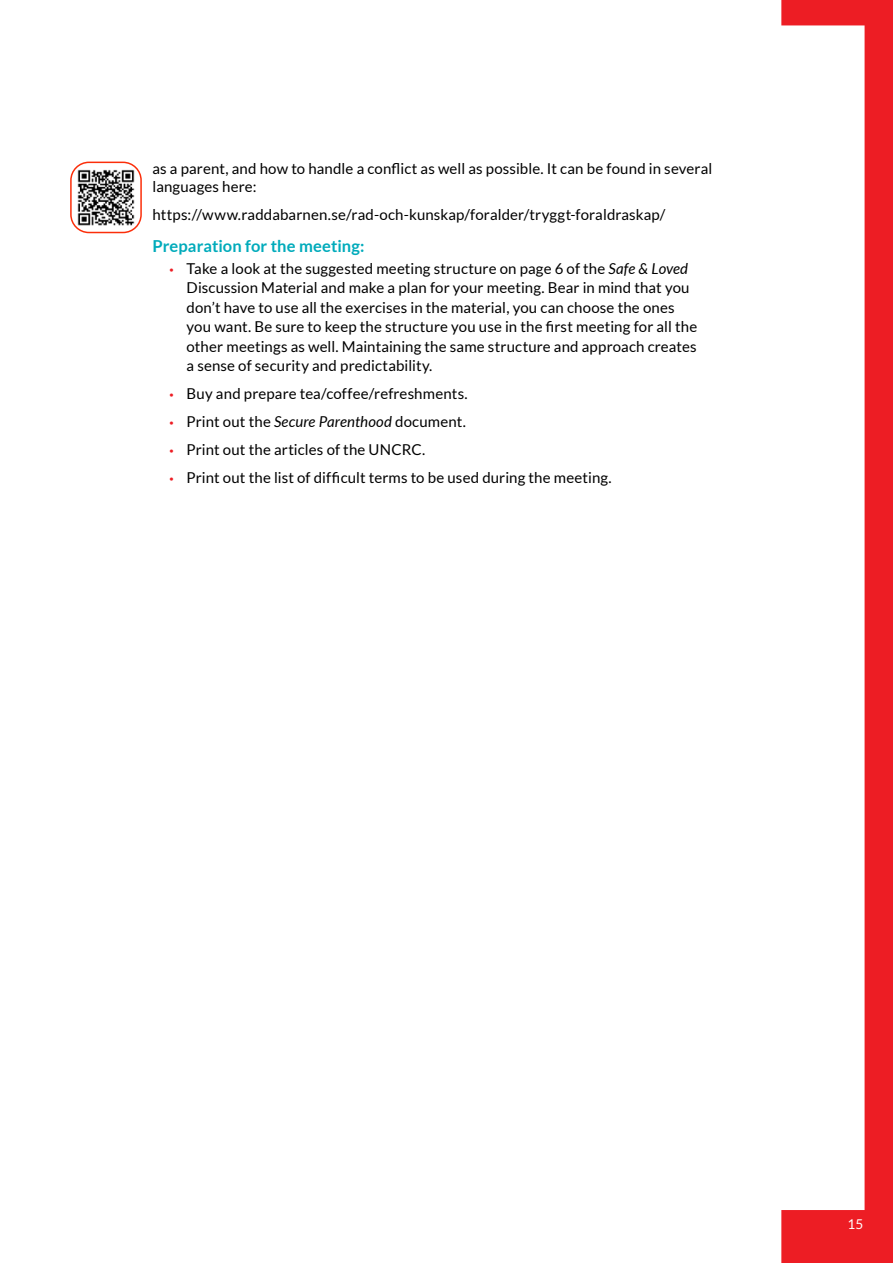
<style>
.page{position:relative;width:893px;height:1263px;background:#fff}
.page>*{position:absolute;margin:0;border:0;box-sizing:border-box;transform-origin:0 0}
.t1{font:700 16.5px "Lato";letter-spacing:.005em;color:#00abbb}
.t2{font:15px/19.5px "Lato";letter-spacing:.01em;color:#000}
.t3{font:13.5px "Lato";color:#fff}
.s1{font-family:"Myriad Pro";color:#ed1d24}
.s2{font-style:italic}
</style>
<div class="page">
<svg style="left:781px;top:0;width:112px;height:1263px"></svg>
<img style="left:71px;top:162px;width:70px;height:70px">
<div style="left:70px;top:162px;width:72px;height:71px;border:2px solid #fb2e0a;border-radius:18px"></div>
<p class="t2" style="left:153px;top:159px;width:561px;line-height:18.8px">as a parent, and how to handle a conflict as well as possible. It can be found in several languages here:</p>
<p class="t2" style="left:153px;top:204px;width:514px">https://www.raddabarnen.se/rad-och-kunskap/foralder/tryggt-foraldraskap/</p>
<p class="t1" style="left:153px;top:237px;width:214px">Preparation for the meeting:</p>
<p class="t2" style="left:187px;top:259px;width:512px;text-indent:-17px"><span class="s1">•</span> Take a look at the suggested meeting structure on page 6 of the <span class="s2">Safe &amp; Loved </span>Discussion Material and make a plan for your meeting. Bear in mind that you don’t have to use all the exercises in the material, you can choose the ones you want. Be sure to keep the structure you use in the first meeting for all the other meetings as well. Maintaining the same structure and approach creates a sense of security and predictability.</p>
<p class="t2" style="left:170px;top:384px;width:300px"><span class="s1">•</span> Buy and prepare tea/coffee/refreshments.</p>
<p class="t2" style="left:170px;top:412px;width:298px"><span class="s1">•</span> Print out the <span class="s2">Secure Parenthood</span> document.</p>
<p class="t2" style="left:170px;top:440px;width:257px"><span class="s1">•</span> Print out the articles of the UNCRC.</p>
<p class="t2" style="left:170px;top:468px;width:444px"><span class="s1">•</span> Print out the list of difficult terms to be used during the meeting.</p>
<p class="t3" style="left:847px;top:1216px;width:17px">15</p>
</div>
